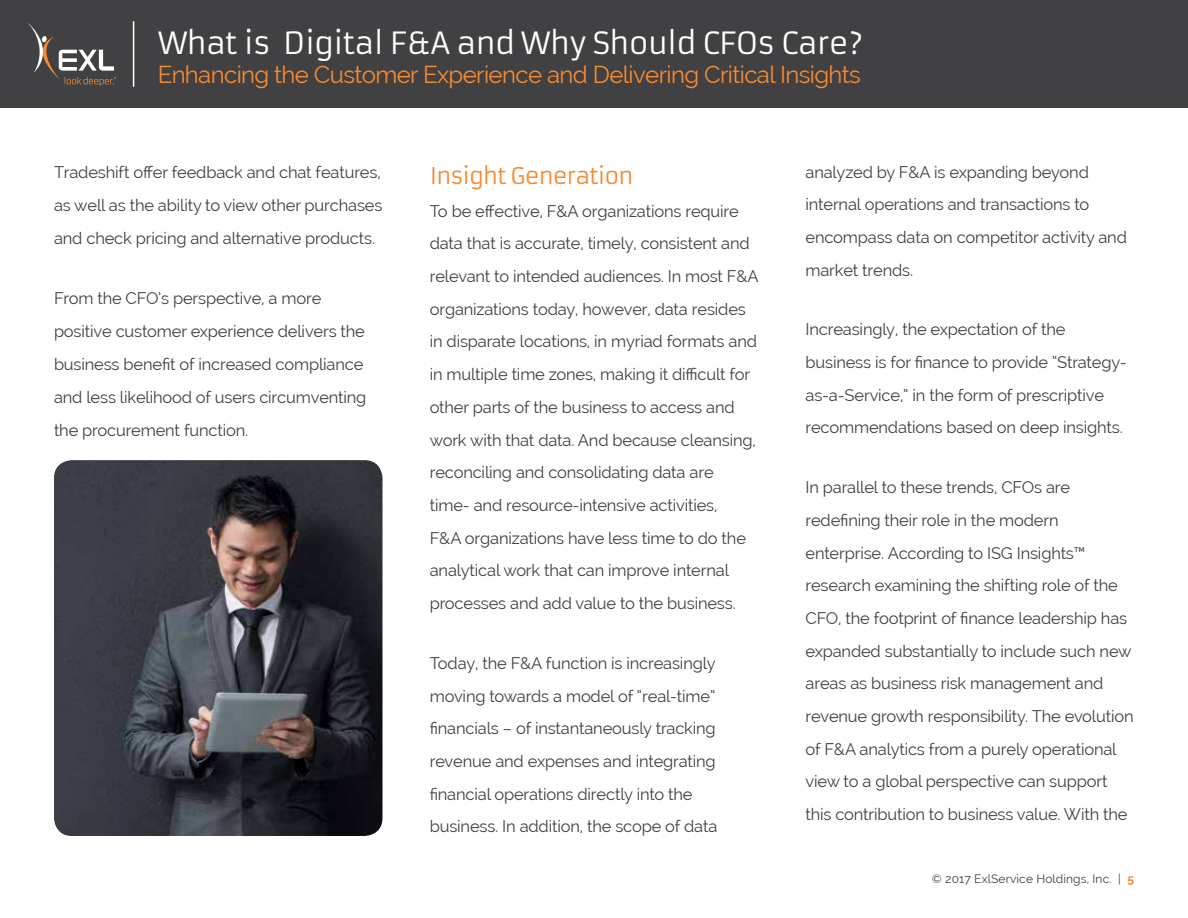
<style>
.page{position:relative;width:1188px;height:918px;background:#fff}
.page>*{position:absolute;margin:0;border:0;box-sizing:border-box;transform-origin:0 0}
.t1{font:30px "Armata";letter-spacing:-.025em;color:#fff}
.t2{font:24px "Raleway";letter-spacing:-.025em;color:#f68b33}
.t3{font:22.5px "Armata";letter-spacing:-.04em;color:#f68b33}
.t4{font:16.5px/32.7px "Raleway";letter-spacing:-.01em;color:#414042}
.t5{font:12px "Raleway";letter-spacing:.01em;color:#414042}
.s1{font-weight:700;color:#f68b33}
</style>
<div class="page">
<div style="left:0;top:0;width:1188px;height:108px;background:#414042"></div>
<svg style="left:28px;top:23px;width:88px;height:63px"></svg>
<hr style="left:133px;top:22px;width:1px;height:64px;background:#fff">
<img style="left:54px;top:460px;width:328px;height:376px">
<h1 class="t1" style="left:158px;top:25px;width:707px">What is Digital F&amp;A and Why Should CFOs Care?</h1>
<h2 class="t2" style="left:158px;top:61px;width:705px">Enhancing the Customer Experience and Delivering Critical Insights</h2>
<p class="t4" style="left:54px;top:155px;width:330px;text-align:justify">Tradeshift offer feedback and chat features, as well as the ability to view other purchases and check pricing and alternative products.</p>
<p class="t4" style="left:54px;top:281px;width:314px">From the CFO’s perspective, a more positive customer experience delivers the business benefit of increased compliance and less likelihood of users circumventing the procurement function.</p>
<h3 class="t3" style="left:430px;top:162px;width:205px">Insight Generation</h3>
<p class="t4" style="left:430px;top:194px;width:330px">To be effective, F&amp;A organizations require data that is accurate, timely, consistent and relevant to intended audiences. In most F&amp;A organizations today, however, data resides in disparate locations, in myriad formats and in multiple time zones, making it difficult for other parts of the business to access and work with that data. And because cleansing, reconciling and consolidating data are<br>time- and resource-intensive activities,<br>F&amp;A organizations have less time to do the analytical work that can improve internal processes and add value to the business.</p>
<p class="t4" style="left:430px;top:647px;width:289px">Today, the F&amp;A function is increasingly moving towards a model of “real-time” financials – of instantaneously tracking revenue and expenses and integrating financial operations directly into the business. In addition, the scope of data</p>
<p class="t4" style="left:806px;top:155px;width:323px">analyzed by F&amp;A is expanding beyond internal operations and transactions to encompass data on competitor activity and market trends.</p>
<p class="t4" style="left:806px;top:313px;width:323px">Increasingly, the expectation of the business is for finance to provide “Strategy&shy;as-a-Service,” in the form of prescriptive recommendations based on deep insights.</p>
<p class="t4" style="left:806px;top:471px;width:330px">In parallel to these trends, CFOs are redefining their role in the modern enterprise. According to ISG Insights™ research examining the shifting role of the CFO, the footprint of finance leadership has expanded substantially to include such new areas as business risk management and revenue growth responsibility. The evolution of F&amp;A analytics from a purely operational view to a global perspective can support this contribution to business value. With the</p>
<p class="t5" style="left:932px;top:872px;width:204px">© 2017 ExlService Holdings, Inc. | <span class="s1">5</span></p>
</div>
